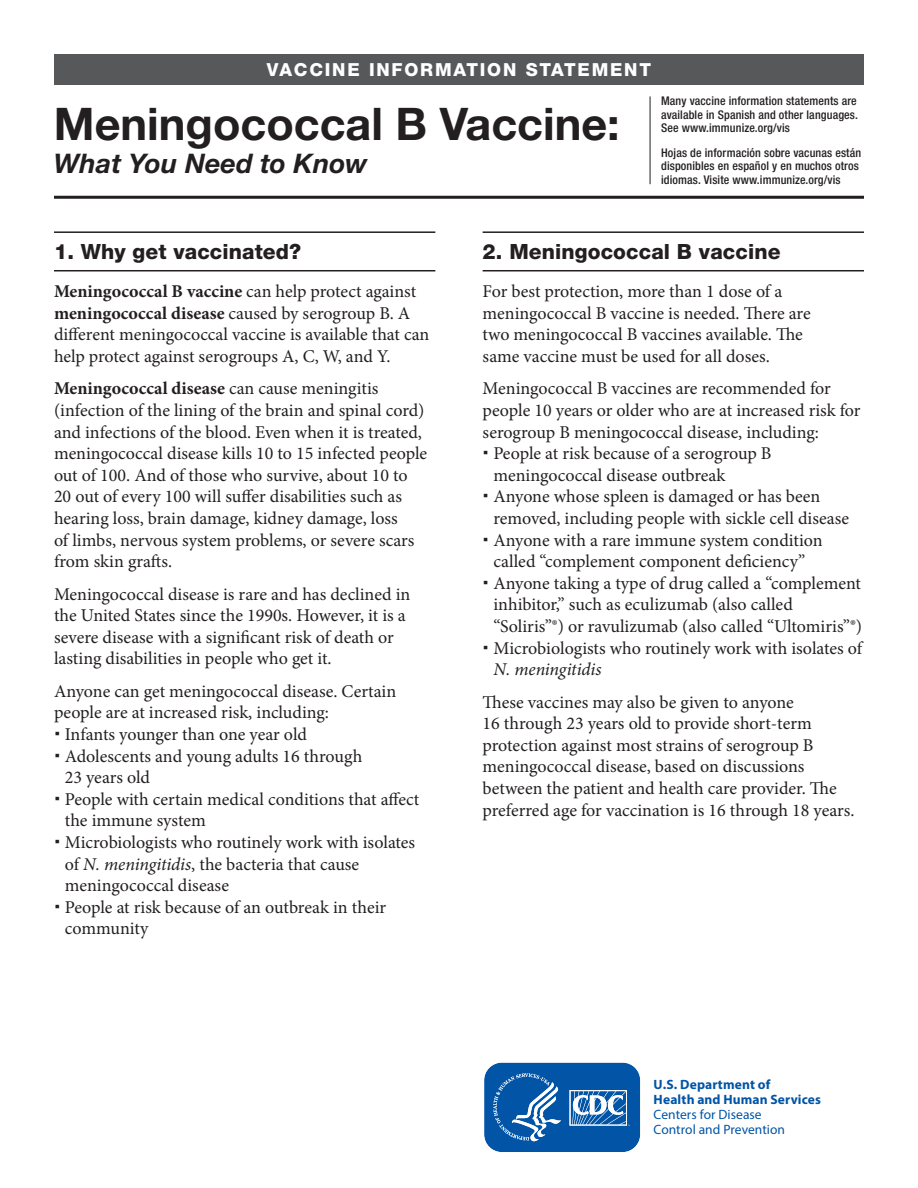
<style>
.page{position:relative;width:918px;height:1188px;background:#fff}
.page>*{position:absolute;margin:0;border:0;box-sizing:border-box;transform-origin:0 0}
.t1{font:700 45px "Helvetica Neue LT Std";color:#231f20}
.t2{font:italic 700 27px "Helvetica Neue LT Std";color:#231f20}
.t3{font:800 21px "Helvetica Neue LT Std";letter-spacing:.005em;color:#231f20}
.t4{font:18px/21.6px "Minion Pro";color:#231f20}
.t5{font:800 18px "Helvetica Neue LT Std";letter-spacing:.1em;color:#fff}
.t6{font:700 13.5px/15px "Myriad Pro";letter-spacing:.01em;color:#0154a6}
.t7{font:13.5px/15px "Myriad Pro";color:#0154a6}
.t8{font:500 condensed 12px/13.5px "Helvetica Neue LT Std";letter-spacing:.01em;color:#231f20;text-align:justify}
.s1{font-weight:700}
.s2{font-style:italic}
</style>
<div class="page">
<div style="left:54px;top:54px;width:810px;height:31px;background:#57585a"></div>
<hr style="left:650px;top:96px;width:1px;height:88px;background:#231f20">
<hr style="left:54px;top:196px;width:810px;height:3px;background:#231f20">
<svg style="left:484px;top:1062px;width:157px;height:90px;background:#296fb4"></svg>
<hr style="left:54px;top:270px;width:381px;height:1px;background:#231f20">
<hr style="left:54px;top:231px;width:381px;height:2px;background:#231f20">
<hr style="left:483px;top:270px;width:381px;height:1px;background:#231f20">
<hr style="left:483px;top:231px;width:381px;height:2px;background:#231f20">
<p class="t5" style="left:267px;top:59px;width:386px">VACCINE INFORMATION STATEMENT</p>
<h2 class="t1" style="left:54px;top:96px;width:567px">Meningococcal B Vaccine:</h2>
<h2 class="t2" style="left:54px;top:146px;width:315px">What You Need to Know</h2>
<p class="t8" style="left:661px;top:94px;width:198px">Many vaccine information statements are available in Spanish and other languages.<br>See www.immunize.org/vis</p>
<p class="t8" style="left:661px;top:146px;width:202px;text-align:left">Hojas de información sobre vacunas están disponibles en español y en muchos otros idiomas. Visite www.immunize.org/vis</p>
<h3 class="t3" style="left:54px;top:239px;width:249px">1. Why get vaccinated?</h3>
<p class="t4" style="left:54px;top:281px;width:377px"><span class="s1">Meningococcal B vaccine</span> can help protect against <span class="s1">meningococcal disease</span> caused by serogroup B. A different meningococcal vaccine is available that can help protect against serogroups A, C, W, and Y.</p>
<p class="t4" style="left:54px;top:378px;width:375px"><span class="s1">Meningococcal disease</span> can cause meningitis (infection of the lining of the brain and spinal cord) and infections of the blood. Even when it is treated, meningococcal disease kills 10 to 15 infected people out of 100. And of those who survive, about 10 to 20 out of every 100 will suffer disabilities such as hearing loss, brain damage, kidney damage, loss<br>of limbs, nervous system problems, or severe scars from skin grafts.</p>
<p class="t4" style="left:54px;top:583px;width:358px">Meningococcal disease is rare and has declined in the United States since the 1990s. However, it is a severe disease with a significant risk of death or lasting disabilities in people who get it.</p>
<p class="t4" style="left:54px;top:680px;width:344px">Anyone can get meningococcal disease. Certain people are at increased risk, including:</p>
<p class="t4" style="left:65px;top:723px;width:244px">Infants younger than one year old</p>
<p class="t4" style="left:65px;top:745px;width:299px">Adolescents and young adults 16 through<br>23 years old</p>
<p class="t4" style="left:65px;top:788px;width:356px">People with certain medical conditions that affect the immune system</p>
<p class="t4" style="left:65px;top:831px;width:352px">Microbiologists who routinely work with isolates of <span class="s2">N. meningitidis</span>, the bacteria that cause meningococcal disease</p>
<p class="t4" style="left:65px;top:896px;width:323px">People at risk because of an outbreak in their community</p>
<h3 class="t3" style="left:483px;top:239px;width:299px">2. Meningococcal B vaccine</h3>
<p class="t4" style="left:483px;top:281px;width:330px">For best protection, more than 1 dose of a meningococcal B vaccine is needed. There are two meningococcal B vaccines available. The same vaccine must be used for all doses.</p>
<p class="t4" style="left:483px;top:378px;width:379px">Meningococcal B vaccines are recommended for people 10 years or older who are at increased risk for serogroup B meningococcal disease, including:</p>
<p class="t4" style="left:493px;top:443px;width:280px">People at risk because of a serogroup B meningococcal disease outbreak</p>
<p class="t4" style="left:493px;top:486px;width:357px">Anyone whose spleen is damaged or has been removed, including people with sickle cell disease</p>
<p class="t4" style="left:493px;top:529px;width:331px">Anyone with a rare immune system condition called “complement component deficiency”</p>
<p class="t4" style="left:493px;top:572px;width:370px">Anyone taking a type of drug called a “complement inhibitor,” such as eculizumab (also called “Soliris”®) or ravulizumab (also called “Ultomiris”®)</p>
<p class="t4" style="left:493px;top:637px;width:370px">Microbiologists who routinely work with isolates of<br><span class="s2">N. meningitidis</span></p>
<p class="t4" style="left:483px;top:691px;width:373px">These vaccines may also be given to anyone<br>16 through 23 years old to provide short-term protection against most strains of serogroup B meningococcal disease, based on discussions between the patient and health care provider. The preferred age for vaccination is 16 through 18 years.</p>
<p class="t6" style="left:654px;top:1077px;width:169px">U.S. Department of<br>Health and Human Services</p>
<p class="t7" style="left:654px;top:1107px;width:133px">Centers for Disease<br>Control and Prevention</p>
</div>
